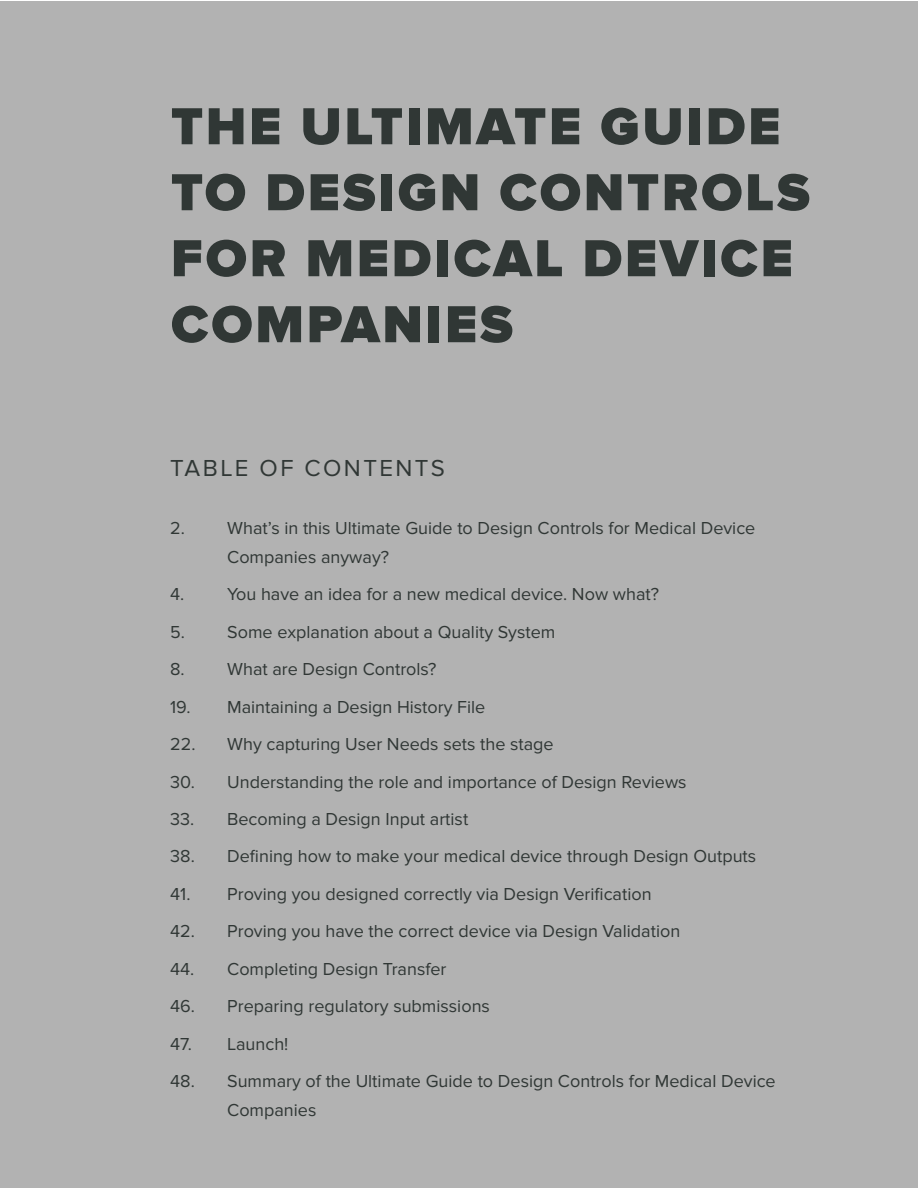
<style>
.page{position:relative;width:918px;height:1188px;background:#fff}
.page>*{position:absolute;margin:0;border:0;box-sizing:border-box;transform-origin:0 0}
.t1{font:900 54px/66px "Proxima Nova";letter-spacing:.05em;color:#303735}
.t2{font:24px "Proxima Nova";letter-spacing:.1em;color:#303735}
.t3{font:18px/28.5px "Proxima Nova";color:#303735}
</style>
<div class="page">
<div style="left:1px;top:1px;width:917px;height:1186px;background:#b2b2b2"></div>
<h1 class="t1" style="left:171px;top:95px;width:640px">THE ULTIMATE GUIDE<br>TO DESIGN CONTROLS<br>FOR MEDICAL DEVICE<br>COMPANIES</h1>
<h2 class="t2" style="left:170px;top:454px;width:276px">TABLE OF CONTENTS</h2>
<p class="t3" style="left:227px;top:514px;width:530px;text-indent:-57px">2. What’s in this Ultimate Guide to Design Controls for Medical Device<br>Companies anyway?</p>
<p class="t3" style="left:170px;top:580px;width:490px">4. You have an idea for a new medical device. Now what?</p>
<p class="t3" style="left:170px;top:618px;width:387px">5. Some explanation about a Quality System</p>
<p class="t3" style="left:170px;top:655px;width:268px">8. What are Design Controls?</p>
<p class="t3" style="left:170px;top:693px;width:317px">19. Maintaining a Design History File</p>
<p class="t3" style="left:170px;top:730px;width:385px">22. Why capturing User Needs sets the stage</p>
<p class="t3" style="left:170px;top:768px;width:518px">30. Understanding the role and importance of Design Reviews</p>
<p class="t3" style="left:170px;top:805px;width:300px">33. Becoming a Design Input artist</p>
<p class="t3" style="left:170px;top:843px;width:588px">38. Defining how to make your medical device through Design Outputs</p>
<p class="t3" style="left:170px;top:880px;width:483px">41. Proving you designed correctly via Design Verification</p>
<p class="t3" style="left:170px;top:918px;width:512px">42. Proving you have the correct device via Design Validation</p>
<p class="t3" style="left:170px;top:955px;width:278px">44. Completing Design Transfer</p>
<p class="t3" style="left:170px;top:992px;width:321px">46. Preparing regulatory submissions</p>
<p class="t3" style="left:170px;top:1030px;width:120px">47. Launch!</p>
<p class="t3" style="left:227px;top:1067px;width:550px;text-indent:-57px">48. Summary of the Ultimate Guide to Design Controls for Medical Device<br>Companies</p>
</div>
